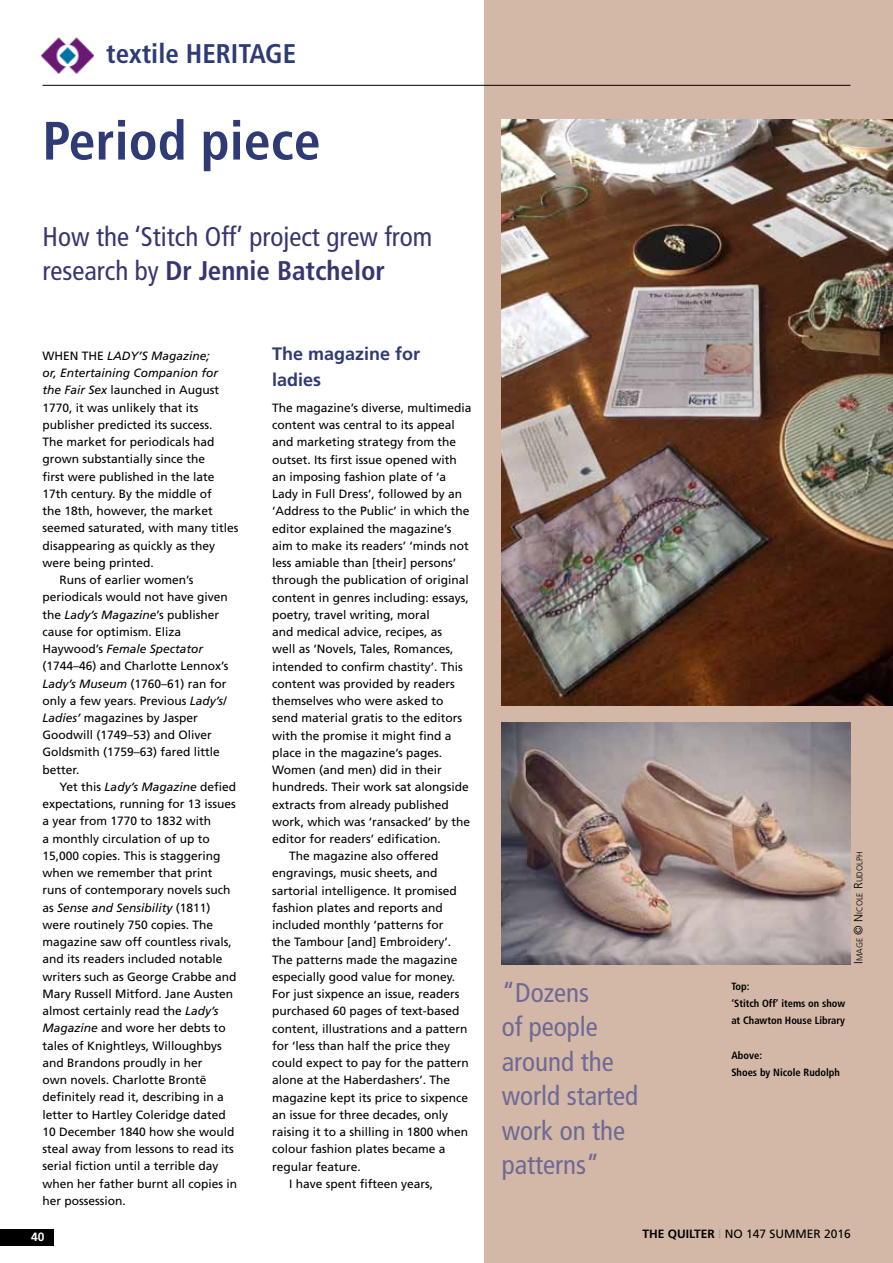
<style>
.page{position:relative;width:893px;height:1263px;background:#fff}
.page>*{position:absolute;margin:0;border:0;box-sizing:border-box;transform-origin:0 0}
.t1{font:700 condensed 54px "Frutiger";color:#2e3b75}
.t2{font:condensed 27px/34.5px "Frutiger";color:#373670}
.t3{font:condensed 27px/34.5px "Frutiger";color:#6e6995}
.t4{font:700 condensed 27px "Frutiger";color:#2e3b75}
.t5{font:700 18px/25.8px "Frutiger";color:#2e3b75}
.t6{font:12px/17.2px "Frutiger";color:#000}
.t7{font:700 12px "Frutiger";color:#fff}
.t8{font:700 condensed 10.5px/17.2px "Frutiger";color:#000}
.t9{font:300 8.4px "Frutiger";color:#000}
.s1{font-weight:700}
.s2{font-style:italic}
.s3{font-size:12px}
.s4{color:#9c9e9f}
</style>
<div class="page">
<div style="left:484px;top:0;width:409px;height:1263px;background:#d3b8a7"></div>
<hr style="left:43px;top:85px;width:807px;height:1px;background:#000">
<img style="left:41px;top:37px;width:53px;height:37px">
<div style="left:0;top:1229px;width:53px;height:17px;background:#000"></div>
<img style="left:502px;top:723px;width:348px;height:241px">
<img style="left:502px;top:119px;width:391px;height:587px">
<h2 class="t4" style="left:106px;top:38px;width:191px">textile HERITAGE</h2>
<h1 class="t1" style="left:43px;top:109px;width:280px">Period piece</h1>
<h2 class="t2" style="left:43px;top:219px;width:391px">How the ‘Stitch Off’ project grew from research by <span class="s1">Dr Jennie Batchelor</span></h2>
<p class="t6" style="left:43px;top:347px;width:198px">WHE N THE <span class="s2">LADY’S Magazine;<br>or, Entertaining Companion for the Fair Sex</span> launched in August<br>1770, it was unlikely that its publisher predicted its success.<br>The market for periodicals had grown substantially since the<br>first were published in the late<br>17th century. By the middle of<br>the 18th, however, the market seemed saturated, with many titles disappearing as quickly as they were being printed.<br>Runs of earlier women’s periodicals would not have given the <span class="s2">Lady’s Magazine</span>’s publisher cause for optimism. E liza<br>Haywood’s <span class="s2">Female Spectator </span>(1744–46) and Charlotte Lennox’s<br><span class="s2">Lady’s Museum</span> (1760–61) ran for only a few years. Previous <span class="s2">Lady’s/<br>Ladies’</span> magazines by Jasper<br>Goodwill (1749–53) and Oliver<br>Goldsmith (1759–63) fared little better.</p>
<p class="t6" style="left:43px;top:778px;width:196px;text-indent:17px">Yet this <span class="s2">Lady’s Magazine</span> defied expectations, running for 13 issues a year from 1770 to 1832 with<br>a monthly circulation of up to<br>15,000 copies. This is staggering when we remember that print runs of contemporary novels such as <span class="s2">Sense and Sensibility</span> (1811) were routinely 750 copies. The magazine saw off countless rivals, and its readers included notable writers such as George Crabbe and<br>Mary Russell M itford. Jane Austen almost certainly read the <span class="s2">Lady’s<br>Magazine</span> and wore her debts to tales of Knightleys, Willoughbys and Brandons proudly in her<br>own novels. Charlotte Brontë definitely read it, describing in a letter to Hartley Coleridge dated<br>10 December 1840 how she would steal away from lessons to read its serial fiction until a terrible day when her father burnt all copies in her possession.</p>
<h3 class="t5" style="left:272px;top:341px;width:150px">The magazine for ladies</h3>
<p class="t6" style="left:272px;top:399px;width:201px">The magazine’s diverse, multimedia</p>
<p class="t6" style="left:272px;top:416px;width:184px">content was central to its appeal</p>
<p class="t6" style="left:272px;top:434px;width:186px">and marketing strategy from the</p>
<p class="t6" style="left:272px;top:451px;width:186px">outset. Its first issue opened with</p>
<p class="t6" style="left:272px;top:468px;width:176px">an imposing fashion plate of ‘a</p>
<p class="t6" style="left:272px;top:485px;width:192px">Lady in Full Dress’, followed by an</p>
<p class="t6" style="left:272px;top:503px;width:199px">‘Address to the Public’ in which the</p>
<p class="t6" style="left:272px;top:520px;width:181px">editor explained the magazine’s</p>
<p class="t6" style="left:272px;top:537px;width:198px">aim to make its readers’ ‘minds not</p>
<p class="t6" style="left:272px;top:554px;width:186px">less amiable than [their] persons’</p>
<p class="t6" style="left:272px;top:571px;width:198px">through the publication of original</p>
<p class="t6" style="left:272px;top:589px;width:198px">content in genres including: essays,</p>
<p class="t6" style="left:272px;top:606px;width:159px">poetry, travel writing, moral</p>
<p class="t6" style="left:272px;top:623px;width:172px">and medical advice, recipes, as</p>
<p class="t6" style="left:272px;top:640px;width:183px">well as ‘Novels, Tales, Romances,</p>
<p class="t6" style="left:272px;top:658px;width:192px">intended to confirm chastity’. This</p>
<p class="t6" style="left:272px;top:675px;width:184px">content was provided by readers</p>
<p class="t6" style="left:272px;top:692px;width:173px">themselves who were asked to</p>
<p class="t6" style="left:272px;top:709px;width:192px">send material gratis to the editors</p>
<p class="t6" style="left:272px;top:727px;width:181px">with the promise it might find a</p>
<p class="t6" style="left:272px;top:744px;width:172px">place in the magazine’s pages.</p>
<p class="t6" style="left:272px;top:761px;width:171px">Women (and men) did in their</p>
<p class="t6" style="left:272px;top:778px;width:198px">hundreds. Their work sat alongside</p>
<p class="t6" style="left:272px;top:796px;width:178px">extracts from already published</p>
<p class="t6" style="left:272px;top:813px;width:200px">work, which was ‘ransacked’ by the</p>
<p class="t6" style="left:272px;top:830px;width:170px">editor for readers’ edification.</p>
<p class="t6" style="left:289px;top:847px;width:151px">The magazine also offered</p>
<p class="t6" style="left:272px;top:865px;width:167px">engravings, music sheets, and</p>
<p class="t6" style="left:272px;top:882px;width:186px">sartorial intelligence. It promised</p>
<p class="t6" style="left:272px;top:899px;width:172px">fashion plates and reports and</p>
<p class="t6" style="left:272px;top:916px;width:173px">included monthly ‘patterns for</p>
<p class="t6" style="left:272px;top:934px;width:181px">the Tambour [and] Embroidery’.</p>
<p class="t6" style="left:272px;top:951px;width:187px">The patterns made the magazine</p>
<p class="t6" style="left:272px;top:968px;width:185px">especially good value for money.</p>
<p class="t6" style="left:272px;top:985px;width:189px">For just sixpence an issue, readers</p>
<p class="t6" style="left:272px;top:1003px;width:189px">purchased 60 pages of text-based</p>
<p class="t6" style="left:272px;top:1020px;width:197px">content, illustrations and a pattern</p>
<p class="t6" style="left:272px;top:1037px;width:180px">for ‘less than half the price they</p>
<p class="t6" style="left:272px;top:1054px;width:198px">could expect to pay for the pattern</p>
<p class="t6" style="left:272px;top:1072px;width:180px">alone at the Haberdashers’. The</p>
<p class="t6" style="left:272px;top:1089px;width:198px">magazine kept its price to sixpence</p>
<p class="t6" style="left:272px;top:1106px;width:178px">an issue for three decades, only</p>
<p class="t6" style="left:272px;top:1123px;width:198px">raising it to a shilling in 1800 when</p>
<p class="t6" style="left:272px;top:1141px;width:175px">colour fashion plates became a</p>
<p class="t6" style="left:272px;top:1158px;width:90px">regular feature.</p>
<p class="t6" style="left:289px;top:1175px;width:146px">I have spent fifteen years,</p>
<h2 class="t3" style="left:502px;top:975px;width:138px">“Dozens<br>of people around the world started work on the patterns”</h2>
<p class="t8" style="left:731px;top:977px;width:115px">Top:<br>‘Stitch Off’ items on show at Chawton House Library</p>
<p class="t8" style="left:731px;top:1046px;width:110px">Above:<br>Shoes by Nicole Rudolph</p>
<p class="t9" style="left:855px;top:964px;width:114px;rotate:-90deg"><span class="s3">I</span>mage <span class="s3">© N</span> icole <span class="s3">R</span>udolph</p>
<p class="t7" style="left:31px;top:1230px;width:15px">40</p>
<p class="t6" style="left:642px;top:1225px;width:210px"><span class="s1">THE QUILTER</span> <span class="s4">I</span> NO 147 Summer 2016</p>
</div>
